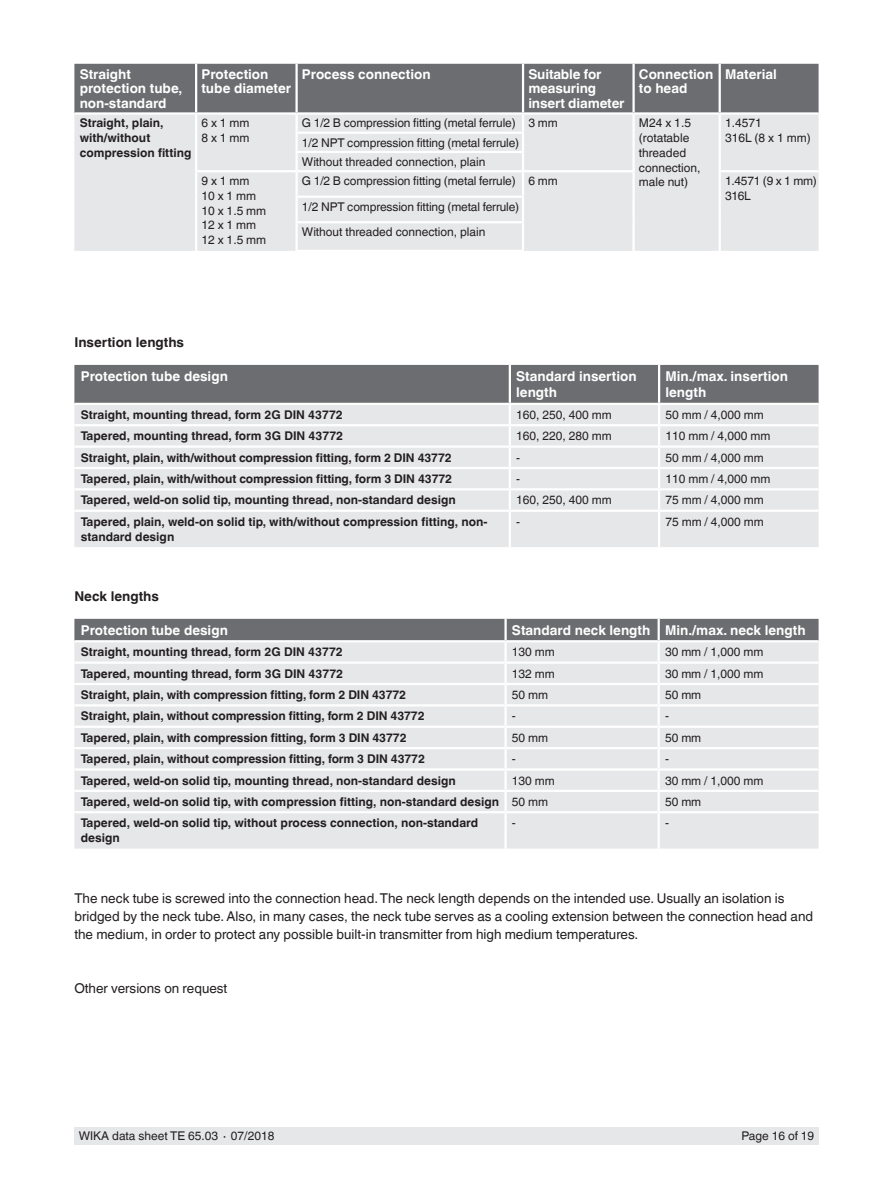
<style>
.page{position:relative;width:893px;height:1188px;background:#fff}
.page>*{position:absolute;margin:0;border:0;box-sizing:border-box;transform-origin:0 0}
.t1{font:13.5px/18px "Helvetica World";color:#231f20}
.t2{font:700 13.5px/14.7px "Helvetica World";color:#fff}
.t3{font:700 13.5px "Helvetica World";color:#231f20}
.t4{font:700 12px/15px "Helvetica World";color:#231f20}
.t5{font:12px/14.7px "Helvetica World";color:#231f20}
.t6{font:12px/14.7px "Helvetica World";letter-spacing:-.02em;color:#231f20}
.s1{font-weight:400}
</style>
<div class="page">
<div style="left:74px;top:1128px;width:745px;height:17px;background:#e6e7e9"></div>
<div style="left:74px;top:490px;width:745px;height:57px;background:#e6e7e9"></div>
<svg style="left:74px;top:365px;width:745px;height:123px;background:#c2c3c5"></svg>
<hr style="left:509px;top:490px;width:2px;height:20px;background:#fff">
<hr style="left:658px;top:490px;width:2px;height:20px;background:#fff">
<hr style="left:509px;top:512px;width:2px;height:35px;background:#fff">
<hr style="left:658px;top:512px;width:2px;height:35px;background:#fff">
<hr style="left:74px;top:510px;width:436px;height:2px;background:#fff">
<hr style="left:510px;top:510px;width:149px;height:2px;background:#fff">
<hr style="left:659px;top:510px;width:160px;height:2px;background:#fff">
<div style="left:74px;top:619px;width:745px;height:21px;background:#6c6d70"></div>
<div style="left:74px;top:642px;width:745px;height:207px;background:#e6e7e9"></div>
<hr style="left:504px;top:619px;width:3px;height:21px;background:#fff">
<hr style="left:658px;top:619px;width:2px;height:21px;background:#fff">
<hr style="left:504px;top:642px;width:3px;height:20px;background:#fff">
<hr style="left:658px;top:642px;width:2px;height:20px;background:#fff">
<hr style="left:74px;top:662px;width:432px;height:2px;background:#fff">
<hr style="left:506px;top:662px;width:153px;height:2px;background:#fff">
<hr style="left:504px;top:664px;width:3px;height:19px;background:#fff">
<hr style="left:659px;top:662px;width:160px;height:2px;background:#fff">
<hr style="left:74px;top:683px;width:432px;height:2px;background:#fff">
<hr style="left:506px;top:683px;width:153px;height:2px;background:#fff">
<hr style="left:504px;top:685px;width:3px;height:19px;background:#fff">
<hr style="left:659px;top:683px;width:160px;height:2px;background:#fff">
<hr style="left:74px;top:704px;width:432px;height:3px;background:#fff">
<hr style="left:506px;top:704px;width:153px;height:3px;background:#fff">
<hr style="left:504px;top:707px;width:3px;height:19px;background:#fff">
<hr style="left:659px;top:704px;width:160px;height:3px;background:#fff">
<hr style="left:74px;top:726px;width:432px;height:2px;background:#fff">
<hr style="left:506px;top:726px;width:153px;height:2px;background:#fff">
<hr style="left:504px;top:728px;width:3px;height:19px;background:#fff">
<hr style="left:659px;top:726px;width:160px;height:2px;background:#fff">
<hr style="left:74px;top:747px;width:432px;height:2px;background:#fff">
<hr style="left:506px;top:747px;width:153px;height:2px;background:#fff">
<hr style="left:504px;top:749px;width:3px;height:19px;background:#fff">
<hr style="left:659px;top:747px;width:160px;height:2px;background:#fff">
<hr style="left:74px;top:768px;width:432px;height:3px;background:#fff">
<hr style="left:506px;top:768px;width:153px;height:3px;background:#fff">
<hr style="left:504px;top:771px;width:3px;height:19px;background:#fff">
<hr style="left:659px;top:768px;width:160px;height:3px;background:#fff">
<hr style="left:504px;top:792px;width:3px;height:19px;background:#fff">
<svg style="left:658px;top:664px;width:2px;height:147px"></svg>
<hr style="left:504px;top:813px;width:3px;height:36px;background:#fff">
<hr style="left:658px;top:813px;width:2px;height:36px;background:#fff">
<hr style="left:74px;top:790px;width:432px;height:2px;background:#fff">
<hr style="left:506px;top:790px;width:153px;height:2px;background:#fff">
<hr style="left:659px;top:790px;width:160px;height:2px;background:#fff">
<hr style="left:74px;top:811px;width:432px;height:2px;background:#fff">
<hr style="left:506px;top:811px;width:153px;height:2px;background:#fff">
<hr style="left:659px;top:811px;width:160px;height:2px;background:#fff">
<svg style="left:74px;top:64px;width:745px;height:187px;background:#c8c9cb"></svg>
<hr style="left:195px;top:172px;width:2px;height:25px;background:#fff">
<hr style="left:195px;top:197px;width:2px;height:25px;background:#fff">
<hr style="left:195px;top:222px;width:2px;height:29px;background:#fff">
<p class="t2" style="left:80px;top:67px;width:104px">Straight protection tube, non-standard</p>
<p class="t2" style="left:201px;top:67px;width:91px">Protection tube diameter</p>
<p class="t2" style="left:302px;top:67px;width:130px">Process connection</p>
<p class="t2" style="left:528px;top:67px;width:98px">Suitable for measuring insert diameter</p>
<p class="t2" style="left:639px;top:67px;width:76px">Connection to head</p>
<p class="t2" style="left:725px;top:67px;width:53px">Material</p>
<p class="t4" style="left:80px;top:116px;width:113px">Straight, plain, with/without compression fitting</p>
<p class="t5" style="left:201px;top:116px;width:50px">6 x 1 mm<br>8 x 1 mm</p>
<p class="t5" style="left:302px;top:116px;width:257px">G 1/2 B compression fitting (metal ferrule) 3 mm</p>
<p class="t5" style="left:639px;top:116px;width:63px">M24 x 1.5 (rotatable threaded connection, male nut)</p>
<p class="t5" style="left:725px;top:116px;width:87px">1.4571<br>316L (8 x 1 mm)</p>
<p class="t5" style="left:302px;top:133px;width:219px;line-height:19.2px">1/2 NPT compression fitting (metal ferrule)<br>Without threaded connection, plain</p>
<p class="t5" style="left:201px;top:174px;width:66px">9 x 1 mm<br>10 x 1 mm<br>10 x 1.5 mm<br>12 x 1 mm<br>12 x 1.5 mm</p>
<p class="t5" style="left:302px;top:174px;width:257px">G 1/2 B compression fitting (metal ferrule) 6 mm</p>
<p class="t6" style="left:725px;top:174px;width:93px">1.4571 (9 x 1 mm)<br>316L</p>
<p class="t5" style="left:302px;top:194px;width:219px;line-height:25.5px">1/2 NPT compression fitting (metal ferrule)<br>Without threaded connection, plain</p>
<p class="t3" style="left:74px;top:335px;width:111px">Insertion lengths</p>
<p class="t2" style="left:81px;top:369px;width:149px">Protection tube design</p>
<p class="t2" style="left:516px;top:368px;width:122px;line-height:16.5px">Standard insertion length</p>
<p class="t2" style="left:665px;top:368px;width:124px;line-height:16.5px">Min./max. insertion length</p>
<p class="t4" style="left:81px;top:407px;width:264px">Straight, mounting thread, form 2G DIN 43772</p>
<p class="t5" style="left:516px;top:407px;width:97px">160, 250, 400 mm</p>
<p class="t5" style="left:665px;top:407px;width:100px">50 mm / 4,000 mm</p>
<p class="t4" style="left:81px;top:429px;width:264px">Tapered, mounting thread, form 3G DIN 43772</p>
<p class="t5" style="left:516px;top:429px;width:97px">160, 220, 280 mm</p>
<p class="t5" style="left:665px;top:429px;width:106px">110 mm / 4,000 mm</p>
<p class="t4" style="left:81px;top:450px;width:372px">Straight, plain, with/without compression fitting, form 2 DIN 43772</p>
<p class="t5" style="left:516px;top:450px;width:5px">-</p>
<p class="t5" style="left:665px;top:450px;width:100px">50 mm / 4,000 mm</p>
<p class="t4" style="left:81px;top:471px;width:373px">Tapered, plain, with/without compression fitting, form 3 DIN 43772</p>
<p class="t5" style="left:516px;top:471px;width:5px">-</p>
<p class="t5" style="left:665px;top:471px;width:106px">110 mm / 4,000 mm</p>
<p class="t4" style="left:81px;top:493px;width:376px">Tapered, weld-on solid tip, mounting thread, non-standard design</p>
<p class="t5" style="left:516px;top:493px;width:97px">160, 250, 400 mm</p>
<p class="t5" style="left:665px;top:493px;width:100px">75 mm / 4,000 mm</p>
<p class="t4" style="left:81px;top:514px;width:408px">Tapered, plain, weld-on solid tip, with/without compression fitting, non&shy;standard design</p>
<p class="t5" style="left:516px;top:514px;width:5px">-</p>
<p class="t5" style="left:665px;top:514px;width:100px">75 mm / 4,000 mm</p>
<p class="t3" style="left:74px;top:589px;width:86px">Neck lengths</p>
<p class="t2" style="left:81px;top:623px;width:149px">Protection tube design</p>
<p class="t2" style="left:512px;top:623px;width:295px">Standard neck length Min./max. neck length</p>
<p class="t4" style="left:81px;top:645px;width:264px">Straight, mounting thread, form 2G DIN 43772</p>
<p class="t5" style="left:512px;top:645px;width:44px">130 mm</p>
<p class="t5" style="left:665px;top:645px;width:100px">30 mm / 1,000 mm</p>
<p class="t4" style="left:81px;top:666px;width:264px">Tapered, mounting thread, form 3G DIN 43772</p>
<p class="t5" style="left:512px;top:666px;width:44px">132 mm</p>
<p class="t5" style="left:665px;top:666px;width:100px">30 mm / 1,000 mm</p>
<p class="t4" style="left:81px;top:687px;width:327px">Straight, plain, with compression fitting, form 2 DIN 43772</p>
<p class="t5" style="left:512px;top:688px;width:38px">50 mm</p>
<p class="t5" style="left:665px;top:688px;width:38px">50 mm</p>
<p class="t4" style="left:81px;top:709px;width:345px">Straight, plain, without compression fitting, form 2 DIN 43772</p>
<p class="t5" style="left:512px;top:709px;width:5px">-</p>
<p class="t5" style="left:665px;top:709px;width:5px">-</p>
<p class="t4" style="left:81px;top:730px;width:327px">Tapered, plain, with compression fitting, form 3 DIN 43772</p>
<p class="t5" style="left:512px;top:730px;width:38px">50 mm</p>
<p class="t5" style="left:665px;top:730px;width:38px">50 mm</p>
<p class="t4" style="left:81px;top:751px;width:346px">Tapered, plain, without compression fitting, form 3 DIN 43772</p>
<p class="t5" style="left:512px;top:752px;width:5px">-</p>
<p class="t5" style="left:665px;top:752px;width:5px">-</p>
<p class="t4" style="left:81px;top:773px;width:376px">Tapered, weld-on solid tip, mounting thread, non-standard design</p>
<p class="t5" style="left:512px;top:773px;width:44px">130 mm</p>
<p class="t5" style="left:665px;top:773px;width:100px">30 mm / 1,000 mm</p>
<p class="t4" style="left:81px;top:794px;width:469px">Tapered, weld-on solid tip, with compression fitting, non-standard design <span class="s1">50 mm</span></p>
<p class="t5" style="left:665px;top:794px;width:38px">50 mm</p>
<p class="t4" style="left:81px;top:816px;width:399px">Tapered, weld-on solid tip, without process connection, non-standard design</p>
<p class="t5" style="left:512px;top:816px;width:5px">-</p>
<p class="t5" style="left:665px;top:816px;width:5px">-</p>
<p class="t1" style="left:74px;top:889px;width:740px">The neck tube is screwed into the connection head. The neck length depends on the intended use. Usually an isolation is bridged by the neck tube. Also, in many cases, the neck tube serves as a cooling extension between the connection head and the medium, in order to protect any possible built-in transmitter from high medium temperatures.</p>
<p class="t1" style="left:74px;top:979px;width:154px">Other versions on request</p>
<p class="t5" style="left:79px;top:1129px;width:197px">WIKA data sheet TE 65.03 ∙ 07/2018</p>
<p class="t5" style="left:741px;top:1129px;width:74px">Page 16 of 19</p>
</div>
